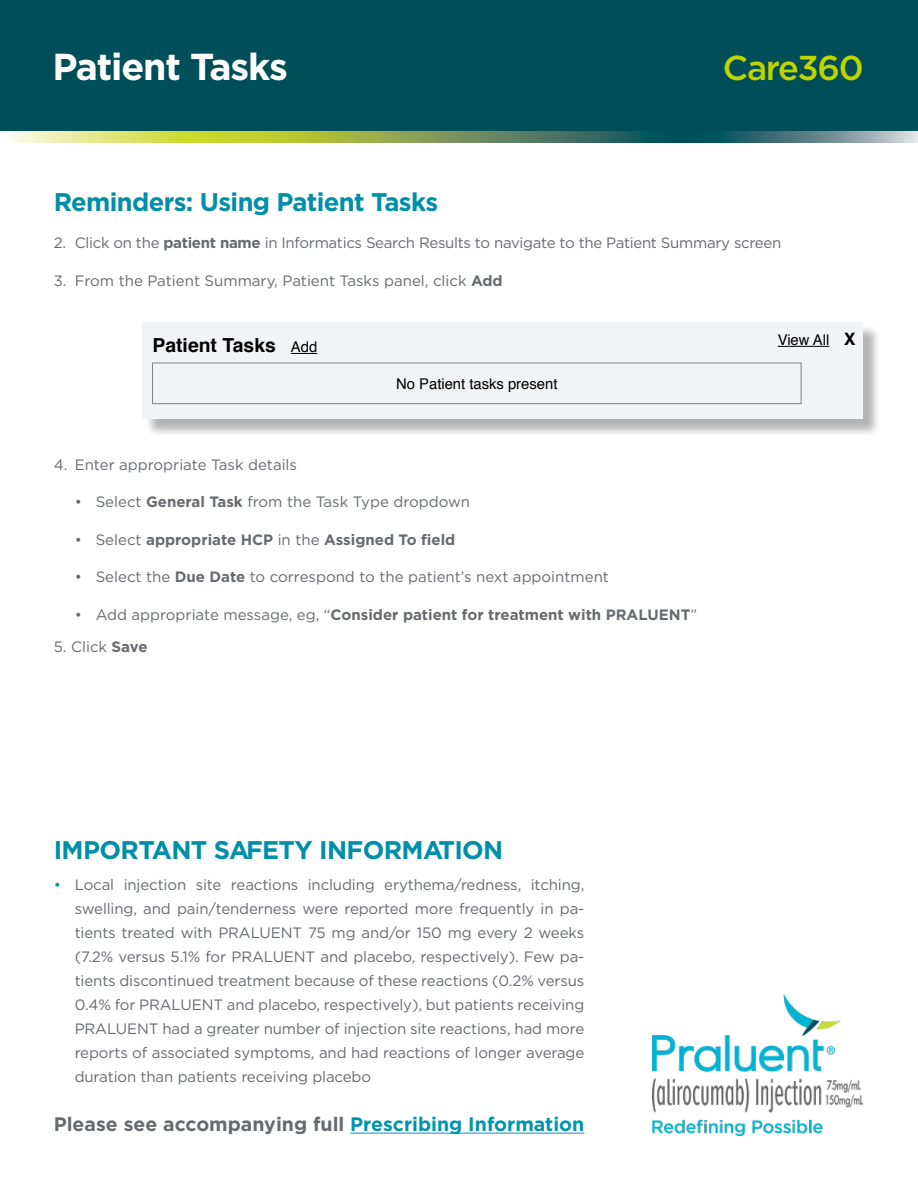
<style>
.page{position:relative;width:918px;height:1188px;background:#fff}
.page>*{position:absolute;margin:0;border:0;box-sizing:border-box;transform-origin:0 0}
.t1{font:700 37.5px "Gotham";letter-spacing:-.03em;color:#fff}
.t2{font:500 34.5px "Gotham";letter-spacing:-.04em;color:#c0d400}
.t3{font:700 25.5px "Gotham";letter-spacing:-.025em;color:#008ea8}
.t4{font:700 19.5px "Gotham";color:#676a6f}
.t5{font:700 19.35px "Helvetica";color:#000}
.t6{font:700 17.1px "Helvetica";color:#000}
.t7{font:15px/24px "Gotham";letter-spacing:-.01em;color:#676a6f;text-align:justify}
.t8{font:700 15px "Gotham";color:#676a6f}
.t9{font:14.85px "Helvetica";color:#000}
.s1{font-weight:700}
.s2{font-weight:400}
.s3{color:#0095af}
</style>
<div class="page">
<div style="left:0;top:0;width:918px;height:135px;background:#004f58"></div>
<svg style="left:0;top:132px;width:918px;height:11px;background:#86a46c"></svg>
<img style="left:652px;top:995px;width:211px;height:141px">
<hr style="left:350px;top:1133px;width:234px;height:1px;background:#0095af">
<div style="left:145px;top:325px;width:736px;height:112px;background:#000;opacity:.3"></div>
<div style="left:142px;top:322px;width:721px;height:97px;background:#f1f4f6"></div>
<svg style="left:291px;top:353px;width:26px;height:1px"></svg>
<hr style="left:778px;top:346px;width:51px;height:1px;background:#000">
<div style="left:152px;top:363px;width:650px;height:41px;border:1px solid #808285"></div>
<h1 class="t1" style="left:52px;top:42px;width:237px">Patient Tasks</h1>
<h2 class="t2" style="left:723px;top:45px;width:142px">Care360</h2>
<h3 class="t3" style="left:54px;top:185px;width:386px">Reminders: Using Patient Tasks</h3>
<p class="t7" style="left:54px;top:231px;width:729px">2. Click on the <span class="s1">patient name</span> in Informatics Search Results to navigate to the Patient Summary screen</p>
<p class="t7" style="left:54px;top:268px;width:451px">3. From the Patient Summary, Patient Tasks panel, click <span class="s1">Add</span></p>
<p class="t5" style="left:153px;top:330px;width:125px">Patient Tasks</p>
<p class="t6" style="left:844px;top:325px;width:13px">X</p>
<p class="t9" style="left:778px;top:329px;width:53px">View All</p>
<p class="t9" style="left:291px;top:336px;width:28px">Add</p>
<p class="t9" style="left:396px;top:372px;width:163px">No Patient tasks present</p>
<p class="t7" style="left:54px;top:452px;width:245px">4. Enter appropriate Task details</p>
<p class="t7" style="left:75px;top:490px;width:397px">• Select <span class="s1">General Task</span> from the Task Type dropdown</p>
<p class="t8" style="left:75px;top:530px;width:382px"><span class="s2">• Select</span> appropriate HCP <span class="s2">in the</span> Assigned To field</p>
<p class="t7" style="left:75px;top:565px;width:536px">• Select the <span class="s1">Due Date</span> to correspond to the patient’s next appointment</p>
<p class="t8" style="left:75px;top:605px;width:624px"><span class="s2">• Add appropriate message, eg, “</span>Consider patient for treatment with PRALUENT<span class="s2">”</span></p>
<p class="t7" style="left:54px;top:635px;width:95px">5. Click <span class="s1">Save</span></p>
<h3 class="t3" style="left:54px;top:833px;width:451px">IMPORTANT SAFETY INFORMATION</h3>
<p class="t7" style="left:75px;top:872px;width:511px;text-indent:-21px"><span class="s3">•</span> Local injection site reactions including erythema/redness, itching, swelling, and pain/tenderness were reported more frequently in pa&shy;tients treated with PRALUENT 75 mg and/or 150 mg every 2 weeks (7.2% versus 5.1% for PRALUENT and placebo, respectively). Few pa&shy;tients discontinued treatment because of these reactions (0.2% versus 0.4% for PRALUENT and placebo, respectively), but patients receiving PRALUENT had a greater number of injection site reactions, had more reports of associated symptoms, and had reactions of longer average duration than patients receiving placebo</p>
<h3 class="t4" style="left:54px;top:1111px;width:532px">Please see accompanying full <span class="s3">Prescribing Information</span></h3>
</div>
